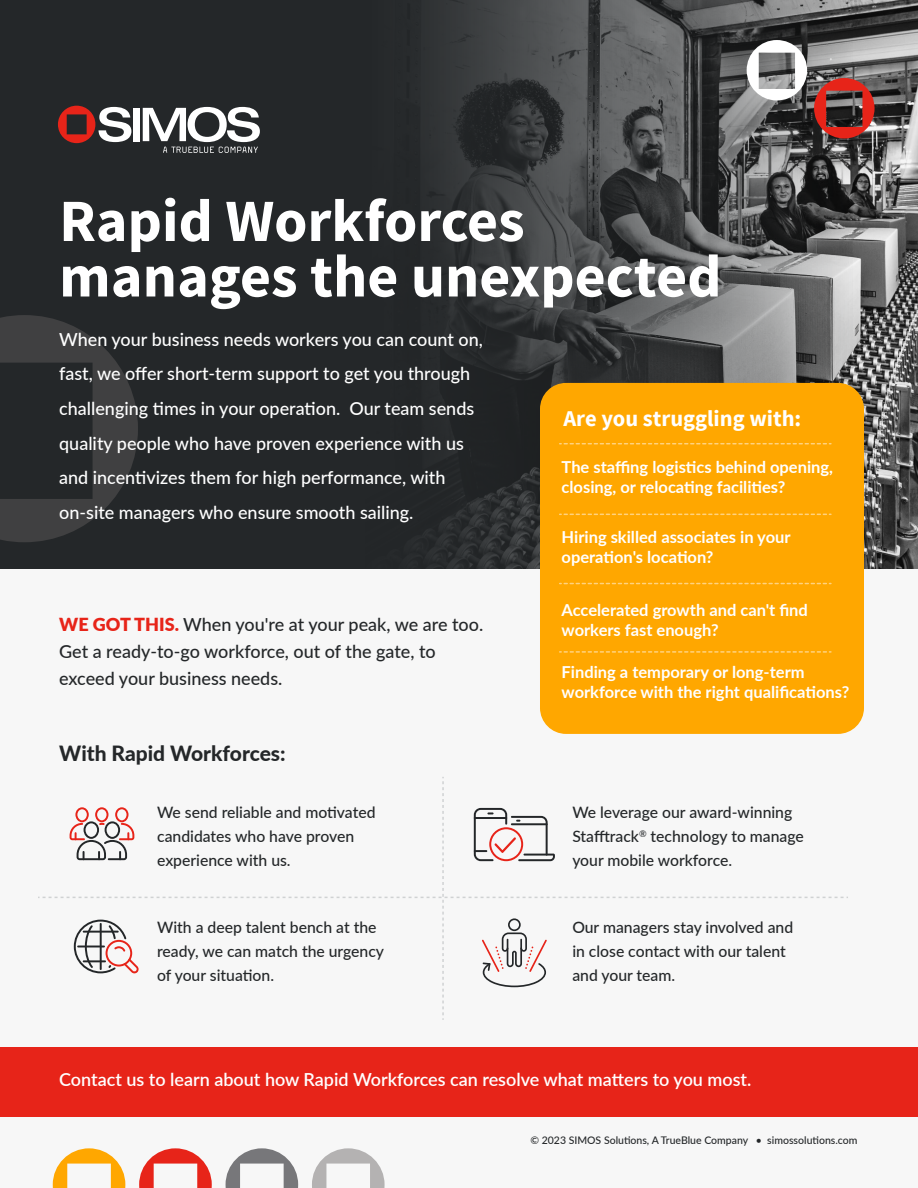
<style>
.page{position:relative;width:918px;height:1188px;background:#fff}
.page>*{position:absolute;margin:0;border:0;box-sizing:border-box;transform-origin:0 0}
.t1{font:700 60px/55.5px "Source Sans Pro";color:#fff}
.t2{font:700 22.5px "Source Sans Pro";color:#fff}
.t3{font:800 21px "Lato";color:#242729}
.t4{font:500 18px/34.5px "Lato";color:#fff}
.t5{font:500 18px/27px "Lato";color:#242729}
.t6{font:600 18px "Lato";color:#fff}
.t7{font:700 16.5px/19.8px "Lato";color:#fff}
.t8{font:500 15.75px/24px "Lato";color:#242729}
.t9{font:500 10.5px "Lato";color:#242729}
.s1{font-weight:900;color:#e72419}
</style>
<div class="page">
<img style="left:852px;top:0;width:66px;height:569px">
<div style="left:0;top:0;width:364px;height:621px;background:#242729"></div>
<svg style="left:356px;top:0;width:496px;height:570px;background:#424345"></svg>
<svg style="left:0;top:315px;width:138px;height:227px"></svg>
<div style="left:0;top:570px;width:918px;height:618px;background:#f7f7f7"></div>
<div style="left:540px;top:383px;width:324px;height:351px;background:#ffa700;border-radius:26px"></div>
<svg style="left:560px;top:514px;width:271px;height:1px"></svg>
<svg style="left:560px;top:443px;width:271px;height:1px"></svg>
<svg style="left:560px;top:583px;width:271px;height:1px"></svg>
<svg style="left:560px;top:651px;width:271px;height:2px"></svg>
<div style="left:0;top:1047px;width:918px;height:70px;background:#e72419"></div>
<svg style="left:814px;top:78px;width:61px;height:61px;background:#8b3a35"></svg>
<svg style="left:747px;top:40px;width:60px;height:61px"></svg>
<svg style="left:312px;top:1148px;width:73px;height:40px"></svg>
<svg style="left:226px;top:1148px;width:72px;height:40px"></svg>
<svg style="left:139px;top:1148px;width:73px;height:40px"></svg>
<svg style="left:53px;top:1148px;width:72px;height:40px"></svg>
<div style="left:133px;top:108px;width:7px;height:33px;background:#fff"></div>
<svg style="left:58px;top:106px;width:73px;height:37px"></svg>
<svg style="left:143px;top:107px;width:117px;height:46px"></svg>
<svg style="left:38px;top:777px;width:810px;height:243px"></svg>
<h1 class="t1" style="left:59px;top:196px;width:664px">Rapid Workforces manages the unexpected</h1>
<p class="t4" style="left:59px;top:321px;width:425px">When your business needs workers you can count on, fast, we offer short-term support to get you through challenging times in your operation. Our team sends quality people who have proven experience with us and incentivizes them for high performance, with on-site managers who ensure smooth sailing.</p>
<p class="t5" style="left:59px;top:610px;width:426px"><span class="s1">WE GOT THIS.</span> When you're at your peak, we are too.<br>Get a ready-to-go workforce, out of the gate, to exceed your business needs.</p>
<h3 class="t3" style="left:59px;top:738px;width:228px">With Rapid Workforces:</h3>
<h2 class="t2" style="left:563px;top:404px;width:239px">Are you struggling with:</h2>
<p class="t7" style="left:562px;top:456px;width:273px">The staffing logistics behind opening, closing, or relocating facilities?</p>
<p class="t7" style="left:562px;top:527px;width:231px">Hiring skilled associates in your operation's location?</p>
<p class="t7" style="left:562px;top:599px;width:248px">Accelerated growth and can't find workers fast enough?</p>
<p class="t7" style="left:562px;top:661px;width:289px">Finding a temporary or long-term workforce with the right qualifications?</p>
<p class="t8" style="left:157px;top:799px;width:220px">We send reliable and motivated candidates who have proven experience with us.</p>
<p class="t8" style="left:572px;top:799px;width:233px">We leverage our award-winning<br>Stafftrack<sup>®</sup> technology to manage your mobile workforce.</p>
<p class="t8" style="left:157px;top:915px;width:229px">With a deep talent bench at the ready, we can match the urgency of your situation.</p>
<p class="t8" style="left:572px;top:915px;width:222px">Our managers stay involved and in close contact with our talent and your team.</p>
<p class="t6" style="left:59px;top:1066px;width:694px">Contact us to learn about how Rapid Workforces can resolve what matters to you most.</p>
<p class="t9" style="left:530px;top:1132px;width:329px">© 2023 SIMOS Solutions, A TrueBlue Company • simossolutions.com</p>
</div>
